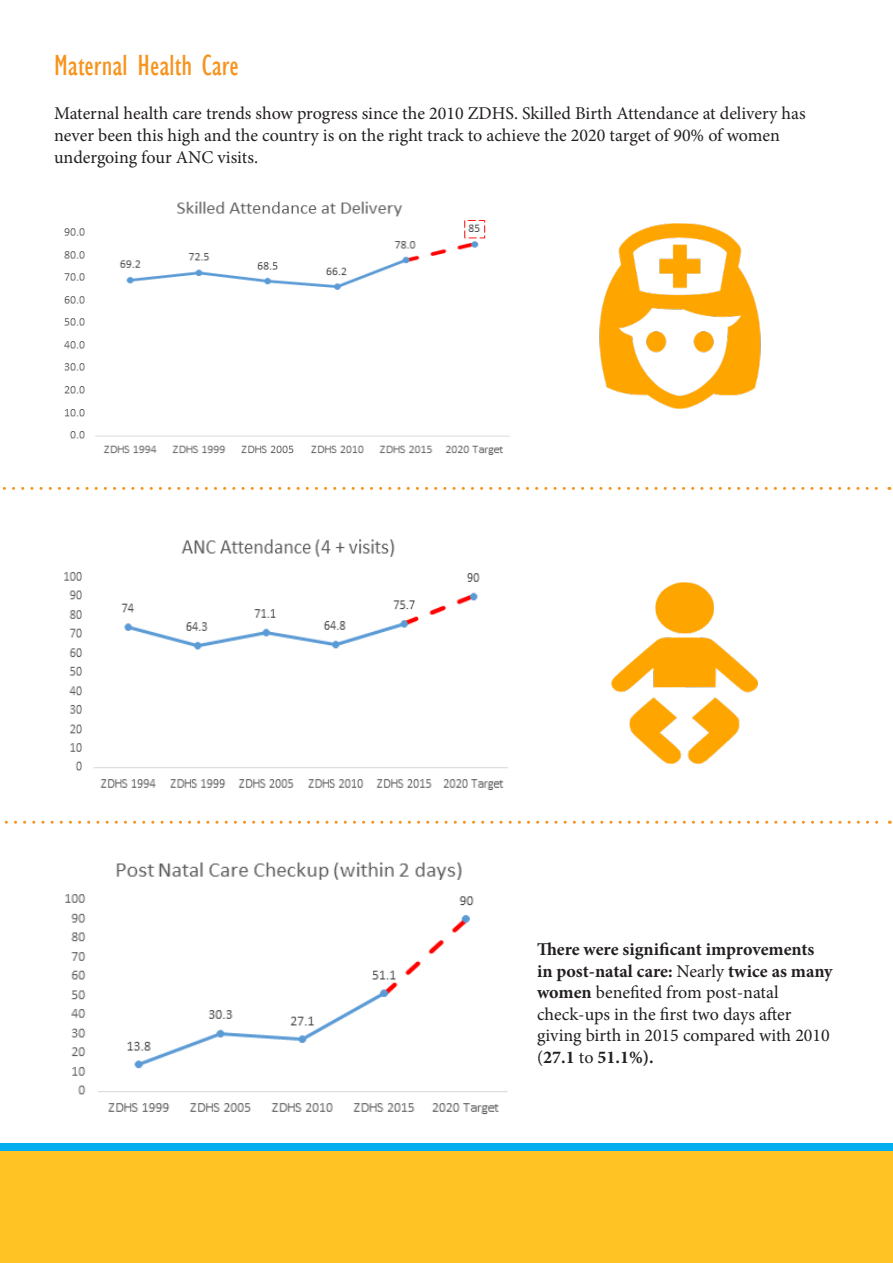
<style>
.page{position:relative;width:893px;height:1263px;background:#fff}
.page>*{position:absolute;margin:0;border:0;box-sizing:border-box;transform-origin:0 0}
.t1{font:condensed 30px "Gill Sans";color:#f7941e}
.t2{font:18px/21.6px "Minion Pro";color:#231f20}
.t3{font:700 18px/21.6px "Minion Pro";letter-spacing:-.005em;color:#231f20}
.s1{font-weight:400}
.s2{font-weight:700}
</style>
<div class="page">
<svg style="left:2px;top:487px;width:888px;height:3px"></svg>
<img style="left:65px;top:862px;width:443px;height:253px">
<img style="left:64px;top:201px;width:446px;height:254px">
<img style="left:64px;top:539px;width:445px;height:251px">
<svg style="left:4px;top:821px;width:886px;height:3px"></svg>
<div style="left:0;top:1143px;width:893px;height:8px;background:#00aeef"></div>
<div style="left:0;top:1151px;width:893px;height:112px;background:#ffc423"></div>
<img style="left:599px;top:223px;width:162px;height:185px">
<img style="left:611px;top:582px;width:147px;height:182px">
<p class="t1" style="left:54px;top:47px;width:186px">Maternal Health Care</p>
<p class="t2" style="left:54px;top:103px;width:753px">Maternal health care trends show progress since the 2010 ZDHS. Skilled Birth Attendance at delivery has never been this high and the country is on the right track to achieve the 2020 target of 90% of women</p>
<p class="t2" style="left:54px;top:146px;width:206px">undergoing four ANC visits.</p>
<p class="t3" style="left:537px;top:938px;width:297px">There were significant improvements in post-natal care: <span class="s1">Nearly</span> twice as many women <span class="s1">benefited from post-natal</span></p>
<p class="t2" style="left:537px;top:1003px;width:294px">check-ups in the first two days after giving birth in 2015 compared with 2010 (<span class="s2">27.1</span> to <span class="s2">51.1%).</span></p>
</div>
